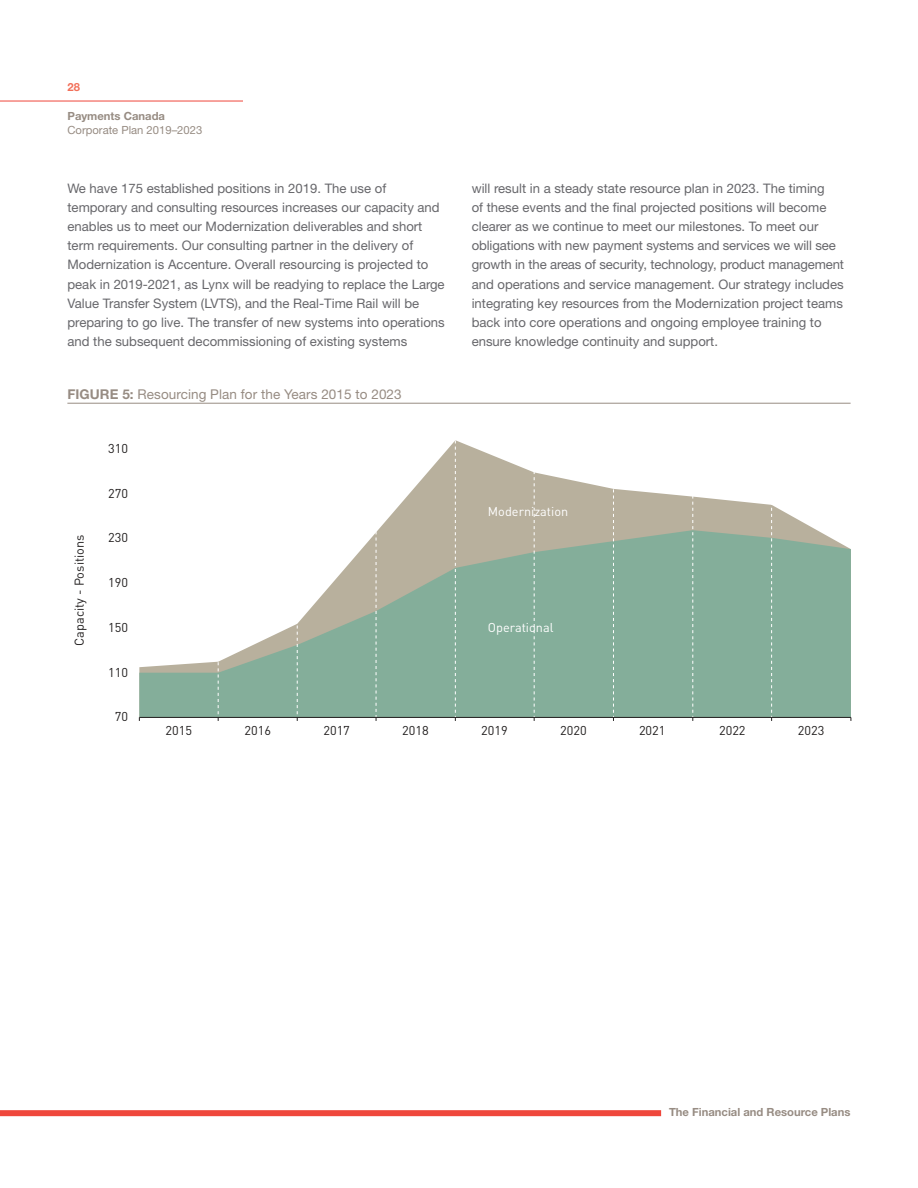
<style>
.page{position:relative;width:918px;height:1188px;background:#fff}
.page>*{position:absolute;margin:0;border:0;box-sizing:border-box;transform-origin:0 0}
.t1{font:13.5px "Helvetica Neue LT Std";letter-spacing:.005em;color:#978c83}
.t2{font:13.2px/19px "Helvetica Neue LT Std";color:#67676b}
.t3{font:12.75px "DIN";color:#211e1e}
.t4{font:12.75px "DIN";color:#fff}
.t5{font:700 11.25px "Helvetica Neue LT Std";color:#978c83}
.t6{font:11.25px "Helvetica Neue LT Std";color:#978c83}
.t7{font:700 11.25px "Helvetica Neue LT Std";color:#f2705a}
.s1{font-weight:700}
</style>
<div class="page">
<hr style="left:0;top:101px;width:243px;height:1px;background:#ef473c">
<div style="left:0;top:1110px;width:661px;height:6px;background:#ef473c"></div>
<hr style="left:67px;top:403px;width:784px;height:1px;background:#978c83">
<svg style="left:378px;top:440px;width:439px;height:90px"></svg>
<svg style="left:139px;top:530px;width:712px;height:187px;fill:#84ae9a"></svg>
<hr style="left:139px;top:717px;width:712px;height:1px;background:#211e1e">
<svg style="left:218px;top:619px;width:1px;height:102px"></svg>
<svg style="left:297px;top:619px;width:1px;height:102px"></svg>
<svg style="left:376px;top:530px;width:1px;height:191px"></svg>
<svg style="left:455px;top:440px;width:1px;height:281px"></svg>
<svg style="left:534px;top:440px;width:1px;height:281px"></svg>
<svg style="left:613px;top:440px;width:1px;height:281px"></svg>
<svg style="left:693px;top:440px;width:1px;height:281px"></svg>
<svg style="left:771px;top:440px;width:1px;height:281px"></svg>
<p class="t7" style="left:68px;top:80px;width:14px">28</p>
<p class="t5" style="left:68px;top:109px;width:99px">Payments Canada</p>
<p class="t6" style="left:68px;top:123px;width:136px">Corporate Plan 2019–2023</p>
<p class="t2" style="left:68px;top:179px;width:379px">We have 175 established positions in 2019. The use of temporary and consulting resources increases our capacity and enables us to meet our Modernization deliverables and short term requirements. Our consulting partner in the delivery of Modernization is Accenture. Overall resourcing is projected to peak in 2019-2021, as Lynx will be readying to replace the Large Value Transfer System (LVTS), and the Real-Time Rail will be preparing to go live. The transfer of new systems into operations and the subsequent decommissioning of existing systems</p>
<p class="t2" style="left:472px;top:179px;width:374px">will result in a steady state resource plan in 2023. The timing<br>of these events and the final projected positions will become clearer as we continue to meet our milestones. To meet our obligations with new payment systems and services we will see growth in the areas of security, technology, product management and operations and service management. Our strategy includes integrating key resources from the Modernization project teams back into core operations and ongoing employee training to ensure knowledge continuity and support.</p>
<p class="t1" style="left:67px;top:386px;width:336px"><span class="s1">FIGURE 5:</span> Resourcing Plan for the Years 2015 to 2023</p>
<p class="t3" style="left:108px;top:440px;width:21px">310</p>
<p class="t3" style="left:71px;top:646px;width:113px;rotate:-90deg">Capacity - Positions</p>
<p class="t3" style="left:108px;top:486px;width:21px">270</p>
<p class="t3" style="left:108px;top:530px;width:21px">230</p>
<p class="t3" style="left:108px;top:574px;width:21px">190</p>
<p class="t3" style="left:108px;top:620px;width:21px">150</p>
<p class="t3" style="left:108px;top:664px;width:21px">110</p>
<p class="t3" style="left:115px;top:708px;width:15px">70</p>
<p class="t4" style="left:488px;top:503px;width:82px">Modernization</p>
<p class="t4" style="left:488px;top:620px;width:67px">Operational</p>
<p class="t3" style="left:165px;top:722px;width:28px">2015</p>
<p class="t3" style="left:245px;top:722px;width:28px">2016</p>
<p class="t3" style="left:323px;top:722px;width:28px">2017</p>
<p class="t3" style="left:402px;top:722px;width:28px">2018</p>
<p class="t3" style="left:481px;top:722px;width:28px">2019</p>
<p class="t3" style="left:560px;top:722px;width:28px">2020</p>
<p class="t3" style="left:639px;top:722px;width:28px">2021</p>
<p class="t3" style="left:719px;top:722px;width:28px">2022</p>
<p class="t3" style="left:798px;top:722px;width:28px">2023</p>
<p class="t5" style="left:669px;top:1105px;width:183px">The Financial and Resource Plans</p>
</div>
